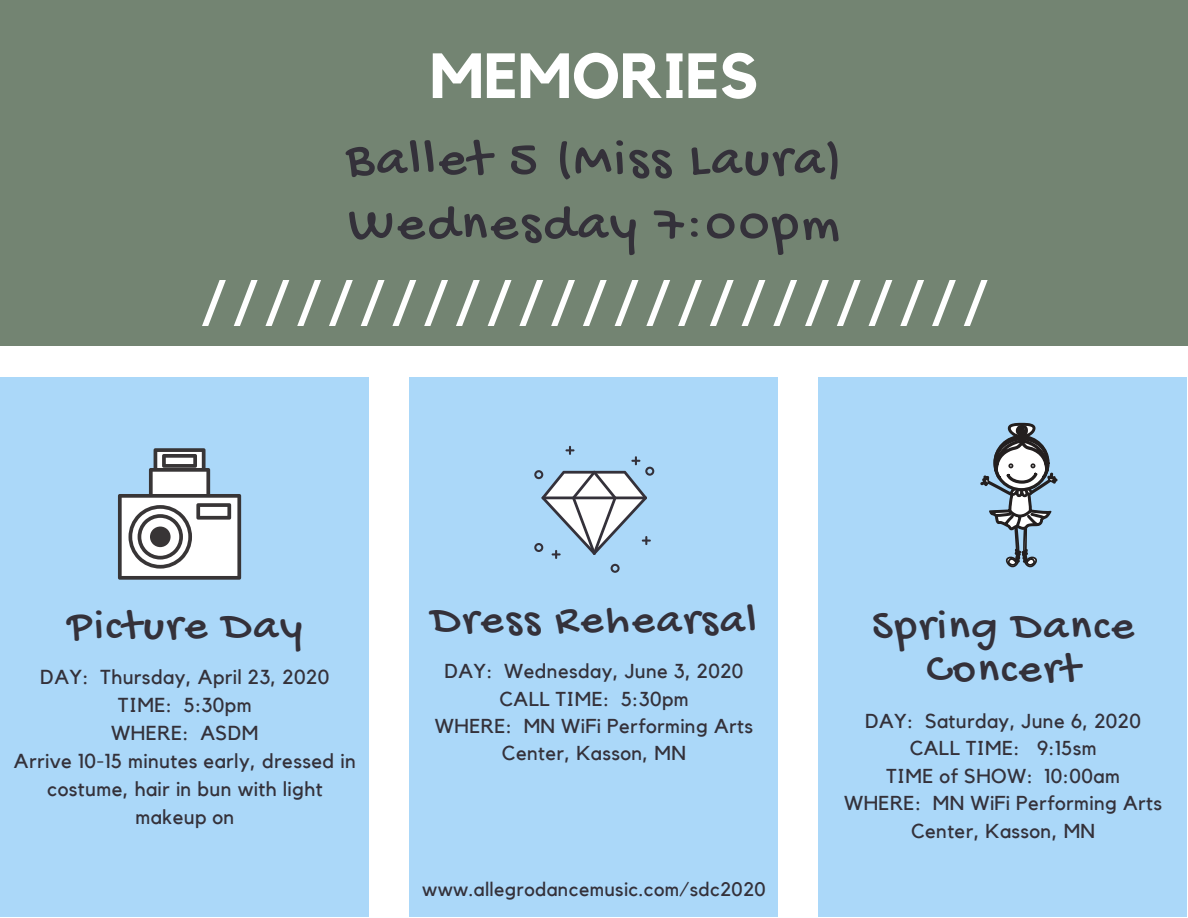
<style>
.page{position:relative;width:1188px;height:918px;background:#fff}
.page>*{position:absolute;margin:0;border:0;box-sizing:border-box;transform-origin:0 0}
.t1{font:700 63px "Kollektif";color:#fff}
.t2{font:54px "Gochi Hand";letter-spacing:.05em;color:#34313a}
.t3{font:44.4px/43.5px "Gochi Hand";letter-spacing:.05em;color:#34313a;text-align:center}
.t4{font:20.1px/27.3px "Kollektif";letter-spacing:.02em;color:#34313a;text-align:center}
.t5{font:19.5px "Kollektif";letter-spacing:.02em;color:#34313a}
</style>
<div class="page">
<div style="left:0;top:0;width:1188px;height:346px;background:#738472"></div>
<div style="left:0;top:377px;width:369px;height:540px;background:#abd8f9"></div>
<svg style="left:202px;top:281px;width:785px;height:45px"></svg>
<div style="left:409px;top:377px;width:369px;height:540px;background:#abd8f9"></div>
<svg style="left:534px;top:446px;width:120px;height:127px"></svg>
<div style="left:818px;top:377px;width:369px;height:540px;background:#abd8f9"></div>
<svg style="left:118px;top:448px;width:123px;height:132px"></svg>
<svg style="left:980px;top:423px;width:78px;height:145px"></svg>
<h1 class="t1" style="left:430px;top:47px;width:330px">MEMORIES</h1>
<h2 class="t2" style="left:346px;top:131px;width:497px">Ballet 5 (Miss Laura)</h2>
<h2 class="t2" style="left:348px;top:196px;width:493px">Wednesday 7:00pm</h2>
<h3 class="t3" style="left:67px;top:608px;width:236px">Picture Day</h3>
<p class="t4" style="left:14px;top:664px;width:343px">DAY: Thursday, April 23, 2020<br>TIME: 5:30pm<br>WHERE: ASDM<br>Arrive 10-15 minutes early, dressed in costume, hair in bun with light makeup on</p>
<h3 class="t3" style="left:431px;top:602px;width:327px">Dress Rehearsal</h3>
<p class="t4" style="left:435px;top:659px;width:320px">DAY: Wednesday, June 3, 2020<br>CALL TIME: 5:30pm<br>WHERE: MN WiFi Performing Arts<br>Center, Kasson, MN</p>
<p class="t5" style="left:422px;top:880px;width:345px">www.allegrodancemusic.com/sdc2020</p>
<h3 class="t3" style="left:872px;top:607px;width:263px">Spring Dance<br>Concert</h3>
<p class="t4" style="left:844px;top:708px;width:320px">DAY: Saturday, June 6, 2020<br>CALL TIME: 9:15sm<br>TIME of SHOW: 10:00am<br>WHERE: MN WiFi Performing Arts<br>Center, Kasson, MN</p>
</div>
